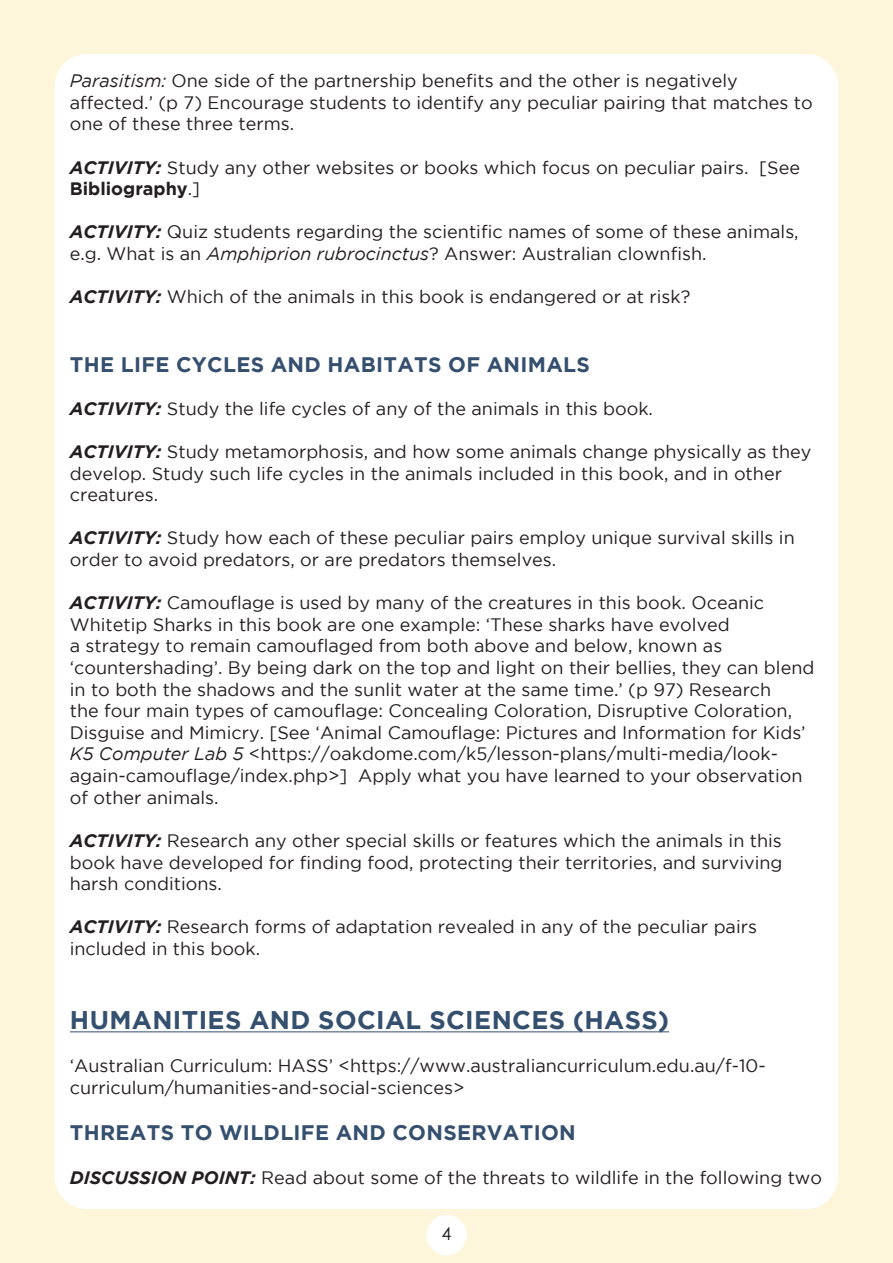
<style>
.page{position:relative;width:893px;height:1263px;background:#fff}
.page>*{position:absolute;margin:0;border:0;box-sizing:border-box;transform-origin:0 0}
.t1{font:700 25.5px "Gotham";letter-spacing:.015em;color:#354f6e}
.t2{font:700 21px "Gotham";letter-spacing:.015em;color:#354f6e}
.t3{font:18px/21.6px "Gotham";color:#231f20}
.t4{font:18px "Century Gothic";color:#231f20}
.s1{font-style:italic}
.s2{font-weight:700;font-style:italic}
.s3{font-weight:700}
</style>
<div class="page">
<hr style="left:70px;top:1031px;width:599px;height:1px;background:#354f6e">
<p class="t3" style="left:70px;top:70px;width:744px"><span class="s1">Parasitism:</span> One side of the partnership benefits and the other is negatively affected.’ (p 7) Encourage students to identify any peculiar pairing that matches to one of these three terms.</p>
<p class="t3" style="left:70px;top:156px;width:732px"><span class="s2">ACTIVITY:</span> Study any other websites or books which focus on peculiar pairs. [See<br><span class="s3">Bibliography</span>.]</p>
<p class="t3" style="left:70px;top:221px;width:730px"><span class="s2">ACTIVITY:</span> Quiz students regarding the scientific names of some of these animals, e.g. What is an <span class="s1">Amphiprion rubrocinctus</span>? Answer: Australian clownfish.</p>
<p class="t3" style="left:70px;top:286px;width:622px"><span class="s2">ACTIVITY:</span> Which of the animals in this book is endangered or at risk?</p>
<p class="t2" style="left:70px;top:352px;width:522px">THE LIFE CYCLES AND HABITATS OF ANIMALS</p>
<p class="t3" style="left:70px;top:397px;width:585px"><span class="s2">ACTIVITY:</span> Study the life cycles of any of the animals in this book.</p>
<p class="t3" style="left:70px;top:441px;width:743px"><span class="s2">ACTIVITY:</span> Study metamorphosis, and how some animals change physically as they develop. Study such life cycles in the animals included in this book, and in other creatures.</p>
<p class="t3" style="left:70px;top:527px;width:726px"><span class="s2">ACTIVITY:</span> Study how each of these peculiar pairs employ unique survival skills in order to avoid predators, or are predators themselves.</p>
<p class="t3" style="left:70px;top:592px;width:746px"><span class="s2">ACTIVITY:</span> Camouflage is used by many of the creatures in this book. Oceanic Whitetip Sharks in this book are one example: ‘These sharks have evolved<br>a strategy to remain camouflaged from both above and below, known as ‘countershading’. By being dark on the top and light on their bellies, they can blend in to both the shadows and the sunlit water at the same time.’ (p 97) Research<br>the four main types of camouflage: Concealing Coloration, Disruptive Coloration, Disguise and Mimicry. [See ‘Animal Camouflage: Pictures and Information for Kids’ <span class="s1">K5 Computer Lab 5</span> &lt;https://oakdome.com/k5/lesson-plans/multi-media/look&shy;again-camouflage/index.php&gt;] Apply what you have learned to your observation of other animals.</p>
<p class="t3" style="left:70px;top:829px;width:714px;text-align:justify"><span class="s2">ACTIVITY:</span> Research any other special skills or features which the animals in this book have developed for finding food, protecting their territories, and surviving harsh conditions.</p>
<p class="t3" style="left:70px;top:916px;width:689px"><span class="s2">ACTIVITY:</span> Research forms of adaptation revealed in any of the peculiar pairs included in this book.</p>
<h1 class="t1" style="left:70px;top:1005px;width:601px">HUMANITIES AND SOCIAL SCIENCES (HASS)</h1>
<p class="t3" style="left:70px;top:1054px;width:697px">‘Australian Curriculum: HASS’ &lt;https://www.australiancurriculum.edu.au/f-10- curriculum/humanities-and-social-sciences&gt;</p>
<p class="t2" style="left:70px;top:1121px;width:507px">THREATS TO WILDLIFE AND CONSERVATION</p>
<p class="t3" style="left:70px;top:1166px;width:754px"><span class="s2">DISCUSSION POINT:</span> Read about some of the threats to wildlife in the following two</p>
<p class="t4" style="left:441px;top:1221px;width:11px">4</p>
</div>
